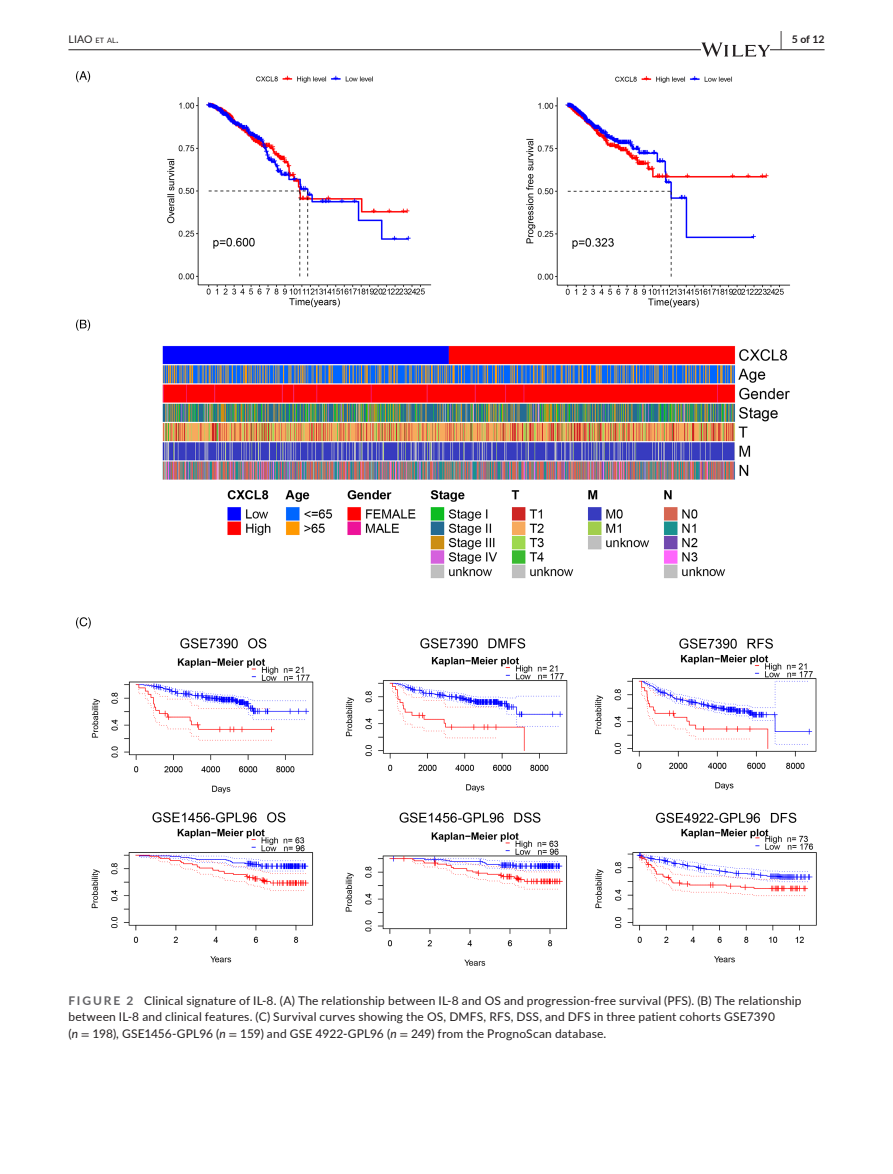
<style>
.page{position:relative;width:893px;height:1174px;background:#fff}
.page>*{position:absolute;margin:0;border:0;box-sizing:border-box;transform-origin:0 0}
.t1{font:12px/16.5px "Lato";letter-spacing:.015em;color:#231f20}
.t2{font:10.5px "Lato";color:#231f20}
.t3{font:700 10.5px "Lato";color:#231f20}
.s1{font-size:7.35px}
.s2{font-size:19.5px}
.s3{font-weight:700;color:#636366}
.s4{font-style:italic}
.s5{font-family:"STIX"}
</style>
<div class="page">
<hr style="left:68px;top:49px;width:756px;height:1px;background:#231f20">
<svg style="left:701px;top:42px;width:69px;height:15px"></svg>
<img style="left:76px;top:71px;width:741px;height:895px">
<p class="t2" style="left:68px;top:31px;width:52px">LIAO <span class="s1">et al</span>.</p>
<p class="t3" style="left:780px;top:31px;width:46px"><span class="s2">|</span> 5 of 12</p>
<p class="t1" style="left:68px;top:991px;width:735px"><span class="s3">FIGURE 2</span> Clinical signature of IL-8. (A) The relationship between IL-8 and OS and progression-free survival (PFS). (B) The relationship between IL-8 and clinical features. (C) Survival curves showing the OS, DMFS, RFS, DSS, and DFS in three patient cohorts GSE7390<br>(<span class="s4">n</span> <span class="s5">=</span> 198), GSE1456-GPL96 (<span class="s4">n</span> <span class="s5">=</span> 159) and GSE 4922-GPL96 (<span class="s4">n</span> <span class="s5">=</span> 249) from the PrognoScan database.</p>
</div>
